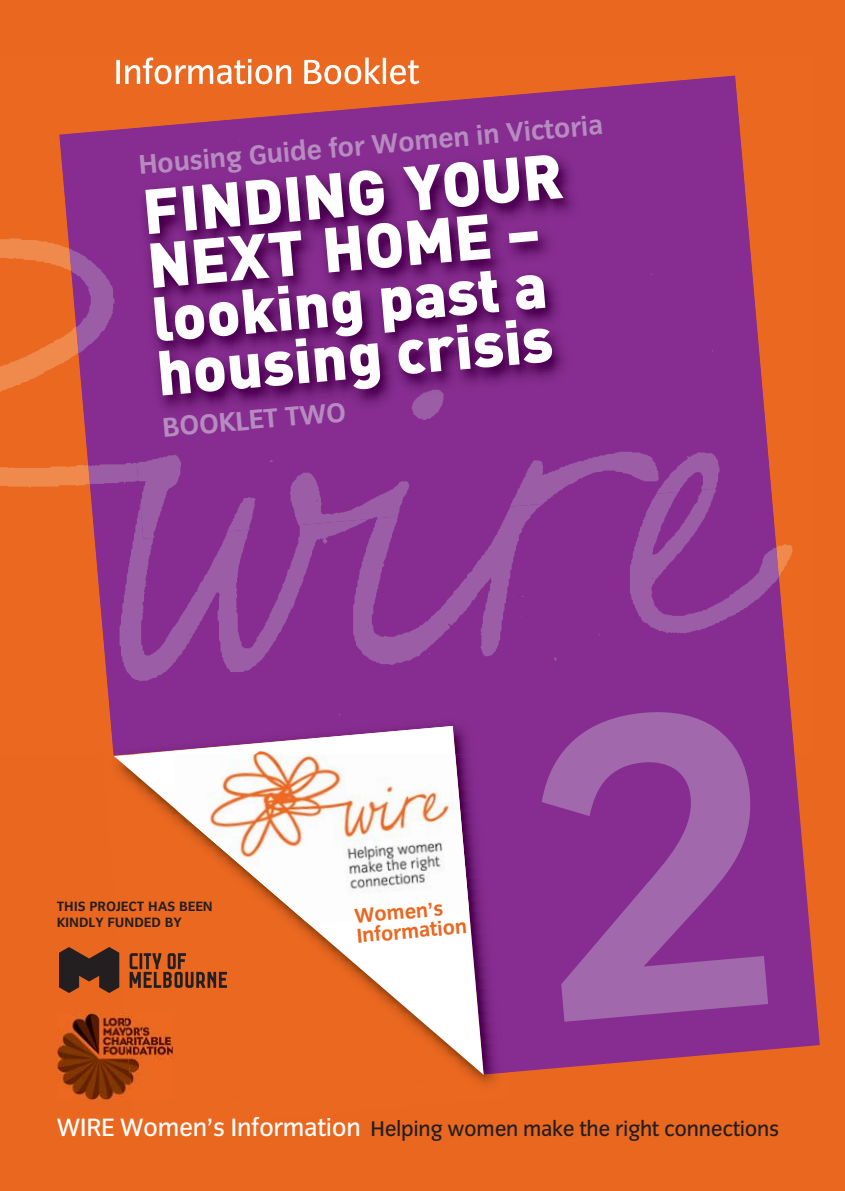
<style>
.page{position:relative;width:845px;height:1191px;background:#ea6720}
.page>*{position:absolute;margin:0;border:0;box-sizing:border-box;transform-origin:0 0}
.t1{font:700 28px "Congress Sans Std";color:#b68cc0}
.t2{font:22px "Congress Sans Std";letter-spacing:-.015em;color:#231f20}
.t3{font:700 21px/20px "Congress Sans Std";color:#ea6720}
.t4{font:700 14px/16px "Congress Sans Std";letter-spacing:-.005em;color:#231f20}
.s1{font-size:26px;color:#fff}
</style>
<div class="page">
<svg style="left:59px;top:754px;width:761px;height:346px;fill:#872d91"></svg>
<img style="left:483px;top:1072px;width:26px;height:28px">
<img style="left:102px;top:755px;width:10px;height:258px">
<img style="left:484px;top:754px;width:23px;height:320px">
<img style="left:112px;top:755px;width:371px;height:345px">
<svg style="left:114px;top:754px;width:370px;height:321px"></svg>
<img style="left:173px;top:754px;width:297px;height:180px">
<img style="left:0;top:57px;width:795px;height:697px">
<img style="left:59px;top:76px;width:735px;height:678px">
<img style="left:109px;top:95px;width:660px;height:444px">
<img style="left:145px;top:154px;width:418px;height:80px">
<img style="left:150px;top:214px;width:340px;height:74px">
<img style="left:509px;top:231px;width:29px;height:12px">
<img style="left:154px;top:271px;width:391px;height:70px">
<img style="left:159px;top:320px;width:394px;height:75px">
<img style="left:116px;top:58px;width:270px;height:26px">
<svg style="left:101px;top:745px;width:28px;height:10px"></svg>
<div style="left:113px;top:713px;width:366px;height:41px;background:#872d91"></div>
<img style="left:129px;top:726px;width:44px;height:28px">
<img style="left:134px;top:751px;width:39px;height:3px">
<img style="left:173px;top:726px;width:282px;height:28px">
<img style="left:60px;top:947px;width:166px;height:46px">
<img style="left:57px;top:1013px;width:67px;height:86px">
<img style="left:124px;top:1013px;width:11px;height:86px">
<img style="left:135px;top:1013px;width:38px;height:86px">
<div style="left:535px;top:704px;width:233px;height:318px;background:#872d91"></div>
<p class="t1" style="left:138px;top:154px;width:468px;rotate:-5deg">Housing Guide for Women in Victoria</p>
<p class="t1" style="left:161px;top:416px;width:186px;rotate:-5deg">BOOKLET TWO</p>
<p class="t4" style="left:57px;top:899px;width:158px">THIS PROJECT HAS BEEN<br>KINDLY FUNDED BY</p>
<p class="t3" style="left:354px;top:907px;width:113px;rotate:-5deg">Women’s<br>Information</p>
<p class="t2" style="left:57px;top:1115px;width:724px"><span class="s1">WIRE Women’s Information</span> Helping women make the right connections</p>
</div>
